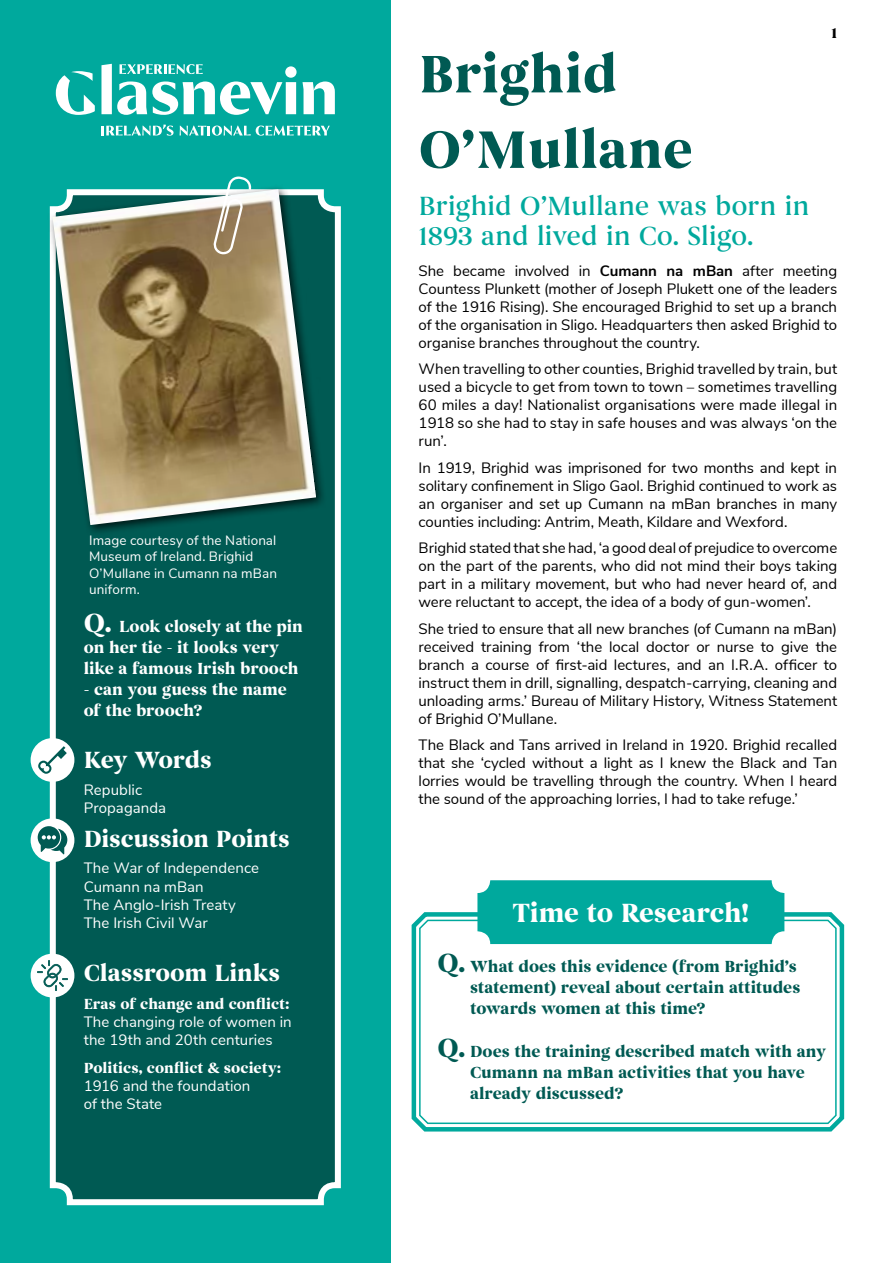
<style>
.page{position:relative;width:893px;height:1263px;background:#fff}
.page>*{position:absolute;margin:0;border:0;box-sizing:border-box;transform-origin:0 0}
.t1{font:700 54px/75.4px "Begum";color:#005a53}
.t2{font:500 27px/30px "Begum";letter-spacing:-.015em;color:#00a99d}
.t3{font:700 27px "Begum";letter-spacing:-.01em;color:#fff}
.t4{font:700 24px "Begum";letter-spacing:-.01em;color:#fff}
.t5{font:700 16.5px/21px "Begum";letter-spacing:-.005em;color:#005a53}
.t6{font:700 16.5px/21px "Begum";letter-spacing:-.005em;color:#fff}
.t7{font:15px/18px "Nunito Sans";letter-spacing:-.005em;color:#000;text-align:justify}
.t8{font:15px/18px "Nunito Sans";letter-spacing:.005em;color:#fff}
.t9{font:700 15px "Begum";color:#fff}
.t10{font:700 15px "Begum";color:#000}
.t11{font:13.5px/16.5px "Nunito Sans";letter-spacing:.01em;color:#fff}
.s1{font-size:27px}
.s2{font-weight:700}
</style>
<div class="page">
<div style="left:0;top:0;width:391px;height:1263px;background:#00a99d"></div>
<div style="left:47px;top:203px;width:294px;height:1003px;background:#005a53"></div>
<svg style="left:101px;top:125px;width:73px;height:11px"></svg>
<svg style="left:180px;top:126px;width:150px;height:10px"></svg>
<svg style="left:56px;top:71px;width:39px;height:44px"></svg>
<svg style="left:101px;top:64px;width:234px;height:51px"></svg>
<div style="left:31px;top:738px;width:43px;height:44px;background:#fff;border-radius:50%"></div>
<svg style="left:38px;top:746px;width:29px;height:28px"></svg>
<div style="left:31px;top:818px;width:43px;height:44px;background:#fff;border-radius:50%"></div>
<svg style="left:38px;top:826px;width:29px;height:28px"></svg>
<div style="left:31px;top:954px;width:43px;height:43px;background:#fff;border-radius:50%"></div>
<svg style="left:37px;top:960px;width:31px;height:31px"></svg>
<svg style="left:411px;top:908px;width:434px;height:224px"></svg>
<svg style="left:418px;top:918px;width:419px;height:207px"></svg>
<div style="left:477px;top:880px;width:307px;height:64px;background:#00a99d;border-radius:13px"></div>
<div style="left:48px;top:184px;width:279px;height:351px;background:#000;opacity:.75"></div>
<img style="left:53px;top:189px;width:263px;height:336px">
<svg style="left:213px;top:176px;width:39px;height:78px;background:#a1ad98"></svg>
<p class="t11" style="left:89px;top:531px;width:190px">Image courtesy of the National<br>Museum of Ireland. Brighid<br>O’Mullane in Cumann na mBan uniform.</p>
<p class="t6" style="left:84px;top:617px;width:221px"><span class="s1">Q.</span> Look closely at the pin on her tie - it looks very like a famous Irish brooch</p>
<p class="t6" style="left:84px;top:680px;width:205px">- can you guess the name of the brooch?</p>
<h3 class="t4" style="left:84px;top:746px;width:130px">Key Words</h3>
<p class="t8" style="left:84px;top:780px;width:84px">Republic<br>Propaganda</p>
<h3 class="t4" style="left:84px;top:824px;width:208px">Discussion Points</h3>
<p class="t8" style="left:84px;top:858px;width:177px">The War of Independence<br>Cumann na mBan<br>The Anglo-Irish Treaty<br>The Irish Civil War</p>
<h3 class="t4" style="left:84px;top:958px;width:198px">Classroom Links</h3>
<p class="t9" style="left:84px;top:994px;width:207px">Eras of change and conflict:</p>
<p class="t8" style="left:84px;top:1011px;width:210px">The changing role of women in the 19th and 20th centuries</p>
<p class="t9" style="left:84px;top:1058px;width:199px">Politics, conflict &amp; society:</p>
<p class="t8" style="left:84px;top:1075px;width:168px">1916 and the foundation of the State</p>
<p class="t10" style="left:831px;top:23px;width:7px">1</p>
<h1 class="t1" style="left:419px;top:38px;width:276px">Brighid<br>O’Mullane</h1>
<h2 class="t2" style="left:419px;top:191px;width:393px">Brighid O’Mullane was born in<br>1893 and lived in Co. Sligo.</h2>
<p class="t7" style="left:419px;top:261px;width:420px">She became involved in <span class="s2">Cumann na mBan</span> after meeting Countess Plunkett (mother of Joseph Plukett one of the leaders of the 1916 Rising). She encouraged Brighid to set up a branch of the organisation in Sligo. Headquarters then asked Brighid to organise branches throughout the country.</p>
<p class="t7" style="left:419px;top:359px;width:420px">When travelling to other counties, Brighid travelled by train, but used a bicycle to get from town to town – sometimes travelling 60 miles a day! Nationalist organisations were made illegal in 1918 so she had to stay in safe houses and was always ‘on the run’.</p>
<p class="t7" style="left:419px;top:458px;width:420px">In 1919, Brighid was imprisoned for two months and kept in solitary confinement in Sligo Gaol. Brighid continued to work as an organiser and set up Cumann na mBan branches in many counties including: Antrim, Meath, Kildare and Wexford.</p>
<p class="t7" style="left:419px;top:538px;width:420px">Brighid stated that she had, ‘a good deal of prejudice to overcome on the part of the parents, who did not mind their boys taking part in a military movement, but who had never heard of, and were reluctant to accept, the idea of a body of gun-women’.</p>
<p class="t7" style="left:419px;top:619px;width:420px">She tried to ensure that all new branches (of Cumann na mBan) received training from ‘the local doctor or nurse to give the branch a course of first-aid lectures, and an I.R.A. officer to instruct them in drill, signalling, despatch-carrying, cleaning and unloading arms.’ Bureau of Military History, Witness Statement of Brighid O’Mullane.</p>
<p class="t7" style="left:419px;top:735px;width:420px">The Black and Tans arrived in Ireland in 1920. Brighid recalled that she ‘cycled without a light as I knew the Black and Tan lorries would be travelling through the country. When I heard the sound of the approaching lorries, I had to take refuge.’</p>
<h2 class="t3" style="left:513px;top:896px;width:238px">Time to Research!</h2>
<p class="t5" style="left:470px;top:957px;width:332px;text-indent:-32px"><span class="s1">Q.</span> What does this evidence (from Brighid’s statement) reveal about certain attitudes towards women at this time?</p>
<p class="t5" style="left:470px;top:1041px;width:358px;text-indent:-32px"><span class="s1">Q.</span> Does the training described match with any<br>Cumann na mBan activities that you have already discussed?</p>
</div>
